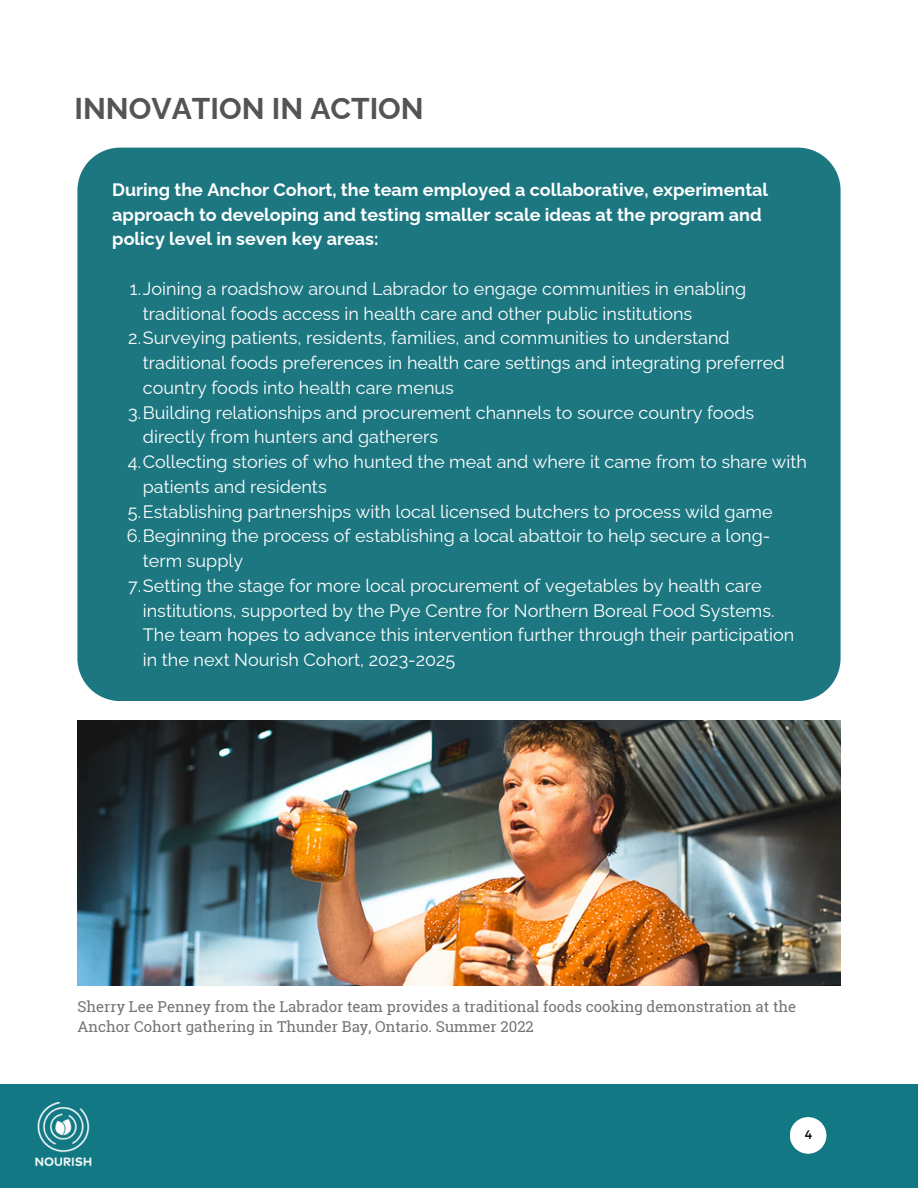
<style>
.page{position:relative;width:918px;height:1188px;background:#fff}
.page>*{position:absolute;margin:0;border:0;box-sizing:border-box;transform-origin:0 0}
.t1{font:700 30px "Raleway";color:#545454}
.t2{font:18px/24.8px "Raleway";color:#fff}
.t3{font:700 18px/24.8px "Raleway";color:#fff}
.t4{font:15px/20.2px "Roboto Slab";color:#737373}
.t5{font:12.45px "Montserrat";color:#000}
</style>
<div class="page">
<div style="left:0;top:1085px;width:918px;height:103px;background:#127984"></div>
<svg style="left:790px;top:1117px;width:36px;height:37px"></svg>
<img style="left:35px;top:1103px;width:57px;height:64px">
<div style="left:77px;top:148px;width:764px;height:553px;background:#1d7781"></div>
<img style="left:77px;top:720px;width:763px;height:266px">
<p class="t1" style="left:74px;top:91px;width:351px">INNOVATION IN ACTION</p>
<p class="t3" style="left:112px;top:177px;width:658px">During the Anchor Cohort, the team employed a collaborative, experimental approach to developing and testing smaller scale ideas at the program and policy level in seven key areas:</p>
<p class="t2" style="left:143px;top:276px;width:605px;text-indent:-13px">1.Joining a roadshow around Labrador to engage communities in enabling traditional foods access in health care and other public institutions</p>
<p class="t2" style="left:143px;top:326px;width:643px;text-indent:-15px">2.Surveying patients, residents, families, and communities to understand traditional foods preferences in health care settings and integrating preferred country foods into health care menus</p>
<p class="t2" style="left:143px;top:400px;width:613px;text-indent:-15px">3.Building relationships and procurement channels to source country foods directly from hunters and gatherers</p>
<p class="t2" style="left:143px;top:449px;width:666px;text-indent:-15px">4.Collecting stories of who hunted the meat and where it came from to share with patients and residents</p>
<p class="t2" style="left:128px;top:499px;width:646px">5.Establishing partnerships with local licensed butchers to process wild game</p>
<p class="t2" style="left:143px;top:524px;width:629px;text-indent:-16px">6.Beginning the process of establishing a local abattoir to help secure a long&shy;term supply</p>
<p class="t2" style="left:143px;top:573px;width:653px;text-indent:-15px">7.Setting the stage for more local procurement of vegetables by health care institutions, supported by the Pye Centre for Northern Boreal Food Systems.<br>The team hopes to advance this intervention further through their participation in the next Nourish Cohort, 2023-2025</p>
<p class="t4" style="left:77px;top:996px;width:720px">Sherry Lee Penney from the Labrador team provides a traditional foods cooking demonstration at the<br>Anchor Cohort gathering in Thunder Bay, Ontario. Summer 2022</p>
<p class="t5" style="left:805px;top:1126px;width:9px">4</p>
</div>
